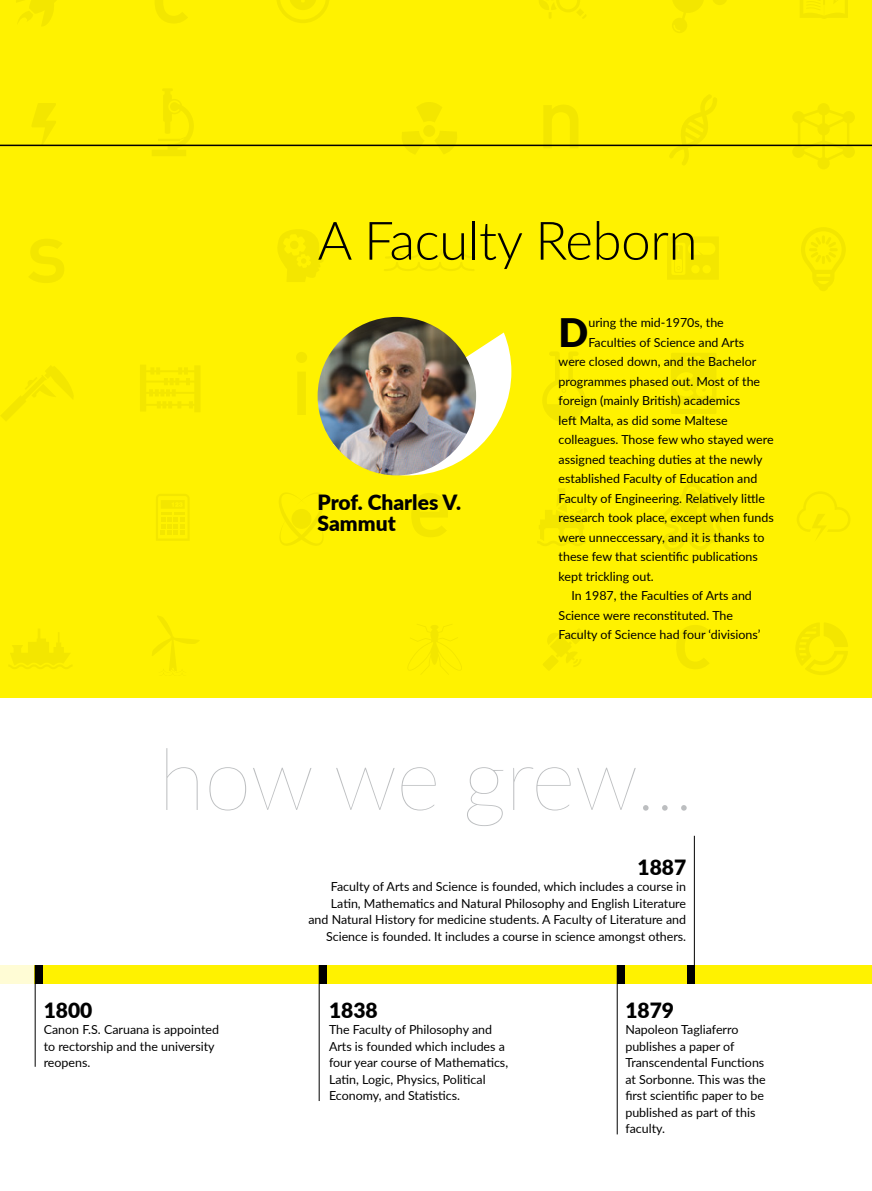
<style>
.page{position:relative;width:872px;height:1191px;background:#fff}
.page>*{position:absolute;margin:0;border:0;box-sizing:border-box;transform-origin:0 0}
.t1{font:100 85.8px "Lato";letter-spacing:-.01em;color:#bcbec0}
.t2{font:300 53.1px "Lato";letter-spacing:-.01em;color:#000}
.t3{font:900 39.15px "Lato";color:#000}
.t4{font:900 21px/21px "Lato";color:#000}
.t5{font:12.45px/16.5px "Lato";color:#000}
</style>
<div class="page">
<div style="left:0;top:0;width:872px;height:697px;background:#fff200"></div>
<svg style="left:152px;top:89px;width:42px;height:67px"></svg>
<svg style="left:797px;top:492px;width:53px;height:44px"></svg>
<svg style="left:279px;top:493px;width:45px;height:52px"></svg>
<svg style="left:672px;top:0;width:54px;height:33px"></svg>
<svg style="left:409px;top:624px;width:53px;height:47px"></svg>
<svg style="left:1px;top:366px;width:72px;height:55px"></svg>
<svg style="left:384px;top:250px;width:92px;height:21px"></svg>
<svg style="left:401px;top:102px;width:57px;height:52px"></svg>
<svg style="left:16px;top:0;width:40px;height:26px"></svg>
<svg style="left:152px;top:616px;width:47px;height:55px"></svg>
<svg style="left:543px;top:352px;width:42px;height:70px"></svg>
<svg style="left:667px;top:237px;width:52px;height:42px"></svg>
<svg style="left:792px;top:103px;width:63px;height:66px"></svg>
<svg style="left:669px;top:95px;width:48px;height:70px"></svg>
<svg style="left:796px;top:623px;width:52px;height:52px"></svg>
<svg style="left:801px;top:227px;width:44px;height:64px"></svg>
<svg style="left:9px;top:629px;width:63px;height:40px"></svg>
<svg style="left:537px;top:489px;width:50px;height:57px"></svg>
<svg style="left:140px;top:365px;width:60px;height:47px"></svg>
<svg style="left:800px;top:0;width:48px;height:19px"></svg>
<svg style="left:278px;top:230px;width:45px;height:52px"></svg>
<svg style="left:156px;top:494px;width:33px;height:46px"></svg>
<svg style="left:277px;top:0;width:52px;height:23px"></svg>
<svg style="left:662px;top:483px;width:67px;height:68px"></svg>
<svg style="left:671px;top:353px;width:45px;height:61px"></svg>
<svg style="left:543px;top:629px;width:42px;height:41px"></svg>
<svg style="left:539px;top:0;width:47px;height:18px"></svg>
<svg style="left:31px;top:103px;width:25px;height:42px"></svg>
<svg style="left:29px;top:239px;width:35px;height:44px"></svg>
<svg style="left:155px;top:0;width:33px;height:23px"></svg>
<svg style="left:296px;top:352px;width:11px;height:63px"></svg>
<svg style="left:412px;top:493px;width:36px;height:44px"></svg>
<svg style="left:543px;top:105px;width:35px;height:43px"></svg>
<svg style="left:677px;top:625px;width:32px;height:44px"></svg>
<svg style="left:333px;top:332px;width:178px;height:143px"></svg>
<img style="left:317px;top:317px;width:159px;height:158px;border-radius:79px">
<hr style="left:0;top:145px;width:872px;height:1px;background:#000">
<div style="left:0;top:965px;width:96px;height:18px;background:#fffcd5"></div>
<div style="left:35px;top:965px;width:837px;height:18px;background:#fff200"></div>
<div style="left:35px;top:965px;width:8px;height:18px;background:#000"></div>
<div style="left:319px;top:965px;width:7px;height:18px;background:#000"></div>
<div style="left:617px;top:965px;width:7px;height:18px;background:#000"></div>
<div style="left:687px;top:965px;width:7px;height:18px;background:#000"></div>
<hr style="left:35px;top:965px;width:1px;height:101px;background:#000">
<hr style="left:319px;top:965px;width:1px;height:136px;background:#000">
<hr style="left:617px;top:965px;width:1px;height:169px;background:#000">
<hr style="left:694px;top:835px;width:1px;height:148px;background:#000">
<p class="t2" style="left:317px;top:204px;width:381px">A Faculty Reborn</p>
<p class="t4" style="left:317px;top:490px;width:145px">Prof. Charles V.<br>Sammut</p>
<p class="t3" style="left:558px;top:303px;width:31px">D</p>
<p class="t5" style="left:588px;top:314px;width:137px">uring the mid-1970s, the</p>
<p class="t5" style="left:588px;top:333px;width:157px">Faculties of Science and Arts</p>
<p class="t5" style="left:558px;top:353px;width:199px">were closed down, and the Bachelor</p>
<p class="t5" style="left:558px;top:372px;width:203px">programmes phased out. Most of the</p>
<p class="t5" style="left:558px;top:392px;width:183px">foreign (mainly British) academics</p>
<p class="t5" style="left:558px;top:411px;width:171px">left Malta, as did some Maltese</p>
<p class="t5" style="left:558px;top:431px;width:216px">colleagues. Those few who stayed were</p>
<p class="t5" style="left:558px;top:450px;width:206px">assigned teaching duties at the newly</p>
<p class="t5" style="left:558px;top:470px;width:200px">established Faculty of Education and</p>
<p class="t5" style="left:558px;top:489px;width:208px">Faculty of Engineering. Relatively little</p>
<p class="t5" style="left:558px;top:509px;width:217px">research took place, except when funds</p>
<p class="t5" style="left:558px;top:528px;width:207px">were unneccessary, and it is thanks to</p>
<p class="t5" style="left:558px;top:548px;width:201px">these few that scientific publications</p>
<p class="t5" style="left:558px;top:567px;width:97px">kept trickling out.</p>
<p class="t5" style="left:558px;top:585px;width:203px;line-height:19.5px;text-indent:13px">In 1987, the Faculties of Arts and<br>Science were reconstituted. The<br>Faculty of Science had four ‘divisions’</p>
<p class="t1" style="left:158px;top:721px;width:537px">how we grew...</p>
<p class="t4" style="left:44px;top:998px;width:50px">1800</p>
<p class="t5" style="left:44px;top:1020px;width:177px">Canon F.S. Caruana is appointed to rectorship and the university reopens.</p>
<p class="t4" style="left:637px;top:855px;width:50px">1887</p>
<p class="t5" style="left:308px;top:878px;width:379px;text-align:right">Faculty of Arts and Science is founded, which includes a course in Latin, Mathematics and Natural Philosophy and English Literature and Natural History for medicine students. A Faculty of Literature and Science is founded. It includes a course in science amongst others.</p>
<p class="t4" style="left:329px;top:998px;width:50px">1838</p>
<p class="t5" style="left:329px;top:1020px;width:181px">The Faculty of Philosophy and<br>Arts is founded which includes a four year course of Mathematics,<br>Latin, Logic, Physics, Political<br>Economy, and Statistics.</p>
<p class="t4" style="left:625px;top:998px;width:50px">1879</p>
<p class="t5" style="left:625px;top:1020px;width:142px">Napoleon Tagliaferro publishes a paper of<br>Transcendental Functions at Sorbonne. This was the first scientific paper to be published as part of this faculty.</p>
</div>
